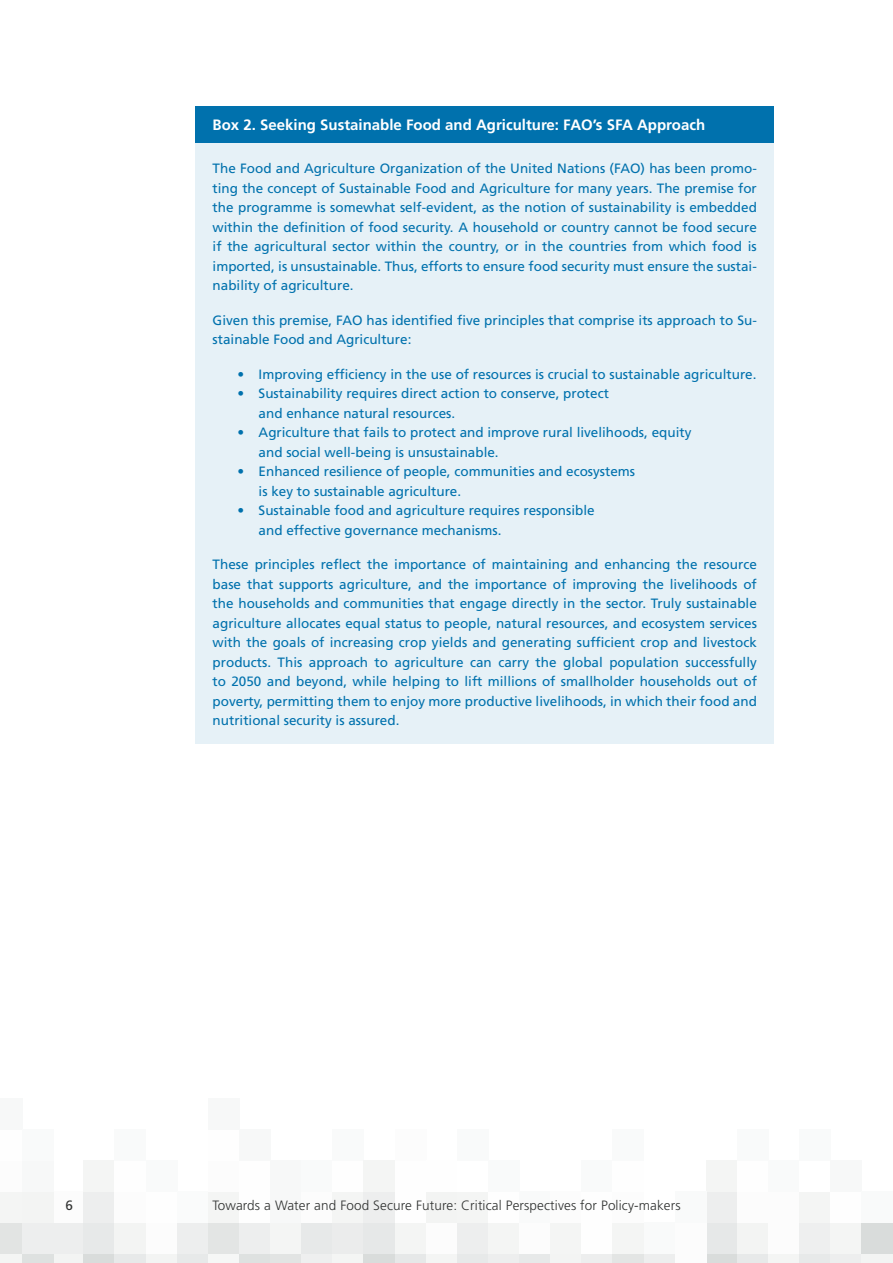
<style>
.page{position:relative;width:893px;height:1263px;background:#fff}
.page>*{position:absolute;margin:0;border:0;box-sizing:border-box;transform-origin:0 0}
.t1{font:700 15px "Frutiger LT Std";color:#fff}
.t2{font:13.5px/19.5px "Frutiger LT Std";color:#0071ad}
.t3{font:300 13.5px "Frutiger LT Std";letter-spacing:.01em;color:#303231}
.t4{font:13.5px "Frutiger LT Std";color:#303231}
</style>
<div class="page">
<div style="left:53px;top:1253px;width:31px;height:10px;background:#f3f4f3"></div>
<div style="left:53px;top:1222px;width:31px;height:31px;background:#edeeee"></div>
<div style="left:84px;top:1253px;width:31px;height:10px;background:#d9dcdb"></div>
<div style="left:84px;top:1222px;width:31px;height:31px;background:#e7e9e9"></div>
<div style="left:84px;top:1191px;width:31px;height:31px;background:#edeeee"></div>
<div style="left:84px;top:1160px;width:31px;height:31px;background:#f4f5f4"></div>
<div style="left:115px;top:1253px;width:31px;height:10px;background:#e7e9e9"></div>
<div style="left:115px;top:1222px;width:31px;height:31px;background:#f3f4f3"></div>
<div style="left:115px;top:1129px;width:31px;height:31px;background:#f9fafa"></div>
<div style="left:146px;top:1253px;width:31px;height:10px;background:#f3f4f3"></div>
<div style="left:146px;top:1160px;width:31px;height:31px;background:#f9fafa"></div>
<div style="left:706px;top:1253px;width:31px;height:10px;background:#d9dcdb"></div>
<div style="left:706px;top:1222px;width:31px;height:31px;background:#e6e8e8"></div>
<div style="left:706px;top:1191px;width:31px;height:31px;background:#edeeee"></div>
<div style="left:706px;top:1160px;width:31px;height:31px;background:#f4f5f4"></div>
<div style="left:737px;top:1253px;width:31px;height:10px;background:#e7e9e9"></div>
<div style="left:737px;top:1222px;width:31px;height:31px;background:#f3f4f3"></div>
<div style="left:737px;top:1129px;width:31px;height:31px;background:#f9fafa"></div>
<div style="left:768px;top:1253px;width:32px;height:10px;background:#f4f5f4"></div>
<div style="left:768px;top:1160px;width:32px;height:31px;background:#f9fafa"></div>
<div style="left:177px;top:1253px;width:31px;height:10px;background:#e7e9e9"></div>
<div style="left:177px;top:1222px;width:31px;height:31px;background:#edeeee"></div>
<div style="left:177px;top:1191px;width:31px;height:31px;background:#fafbfb"></div>
<div style="left:208px;top:1253px;width:31px;height:10px;background:#f6f7f6"></div>
<div style="left:208px;top:1222px;width:31px;height:31px;background:#e3e5e4"></div>
<div style="left:208px;top:1191px;width:31px;height:31px;background:#f4f5f4"></div>
<div style="left:208px;top:1098px;width:31px;height:31px;background:#f7f8f8"></div>
<div style="left:239px;top:1253px;width:31px;height:10px;background:#dee1e0"></div>
<div style="left:239px;top:1222px;width:31px;height:31px;background:#edeeee"></div>
<div style="left:239px;top:1129px;width:31px;height:31px;background:#f7f8f8"></div>
<div style="left:0;top:1253px;width:23px;height:10px;background:#f4f5f4"></div>
<div style="left:0;top:1222px;width:23px;height:31px;background:#e2e4e3"></div>
<div style="left:0;top:1191px;width:23px;height:31px;background:#f4f5f4"></div>
<div style="left:0;top:1098px;width:23px;height:31px;background:#f7f8f8"></div>
<div style="left:23px;top:1253px;width:31px;height:10px;background:#dee1e0"></div>
<div style="left:23px;top:1222px;width:31px;height:31px;background:#edeeee"></div>
<div style="left:23px;top:1191px;width:31px;height:31px;background:#f3f4f3"></div>
<div style="left:23px;top:1160px;width:31px;height:31px;background:#f7f8f8"></div>
<div style="left:23px;top:1129px;width:31px;height:31px;background:#f9fafa"></div>
<div style="left:270px;top:1253px;width:32px;height:10px;background:#e2e4e3"></div>
<div style="left:270px;top:1222px;width:32px;height:31px;background:#f4f5f4"></div>
<div style="left:270px;top:1191px;width:32px;height:31px;background:#f7f8f8"></div>
<div style="left:270px;top:1160px;width:32px;height:31px;background:#f7f8f8"></div>
<div style="left:302px;top:1253px;width:31px;height:10px;background:#eeefef"></div>
<div style="left:302px;top:1222px;width:31px;height:31px;background:#e7e9e9"></div>
<div style="left:302px;top:1160px;width:31px;height:31px;background:#f9fafa"></div>
<div style="left:333px;top:1253px;width:31px;height:10px;background:#f4f5f4"></div>
<div style="left:333px;top:1222px;width:31px;height:31px;background:#ebecec"></div>
<div style="left:333px;top:1191px;width:31px;height:31px;background:#f4f5f4"></div>
<div style="left:333px;top:1129px;width:31px;height:31px;background:#f9fafa"></div>
<div style="left:364px;top:1253px;width:31px;height:10px;background:#d9dcdb"></div>
<div style="left:364px;top:1222px;width:31px;height:31px;background:#e6e8e8"></div>
<div style="left:364px;top:1191px;width:31px;height:31px;background:#edeeee"></div>
<div style="left:364px;top:1160px;width:31px;height:31px;background:#f4f5f4"></div>
<div style="left:395px;top:1253px;width:31px;height:10px;background:#e6e8e8"></div>
<div style="left:395px;top:1222px;width:31px;height:31px;background:#f4f5f4"></div>
<div style="left:426px;top:1253px;width:31px;height:10px;background:#f4f5f4"></div>
<div style="left:426px;top:1191px;width:31px;height:31px;background:#f3f4f3"></div>
<div style="left:457px;top:1253px;width:31px;height:10px;background:#e7e9e9"></div>
<div style="left:457px;top:1222px;width:31px;height:31px;background:#edeeee"></div>
<div style="left:457px;top:1191px;width:31px;height:31px;background:#f4f5f4"></div>
<div style="left:457px;top:1129px;width:31px;height:31px;background:#f9fafa"></div>
<div style="left:488px;top:1253px;width:31px;height:10px;background:#edeeee"></div>
<div style="left:488px;top:1222px;width:31px;height:31px;background:#f4f5f4"></div>
<div style="left:488px;top:1160px;width:31px;height:31px;background:#f9fafa"></div>
<div style="left:519px;top:1253px;width:32px;height:10px;background:#e7e9e9"></div>
<div style="left:519px;top:1191px;width:32px;height:31px;background:#f9fafa"></div>
<div style="left:800px;top:1253px;width:31px;height:10px;background:#e7e9e9"></div>
<div style="left:800px;top:1222px;width:31px;height:31px;background:#eeefef"></div>
<div style="left:800px;top:1191px;width:31px;height:31px;background:#f4f5f4"></div>
<div style="left:800px;top:1129px;width:31px;height:31px;background:#f9fafa"></div>
<div style="left:831px;top:1253px;width:31px;height:10px;background:#edeeee"></div>
<div style="left:831px;top:1222px;width:31px;height:31px;background:#f4f5f4"></div>
<div style="left:831px;top:1160px;width:31px;height:31px;background:#f7f8f8"></div>
<div style="left:862px;top:1253px;width:31px;height:10px;background:#f3f4f3"></div>
<div style="left:862px;top:1222px;width:31px;height:31px;background:#d9dcdb"></div>
<div style="left:862px;top:1191px;width:31px;height:31px;background:#f9fafa"></div>
<div style="left:551px;top:1253px;width:31px;height:10px;background:#f3f4f3"></div>
<div style="left:551px;top:1222px;width:31px;height:31px;background:#f4f5f4"></div>
<div style="left:582px;top:1253px;width:31px;height:10px;background:#edeeee"></div>
<div style="left:582px;top:1160px;width:31px;height:31px;background:#f9fafa"></div>
<div style="left:613px;top:1253px;width:31px;height:10px;background:#e3e5e4"></div>
<div style="left:613px;top:1222px;width:31px;height:31px;background:#f4f5f4"></div>
<div style="left:613px;top:1129px;width:31px;height:31px;background:#f9fafa"></div>
<div style="left:644px;top:1253px;width:31px;height:10px;background:#edeeee"></div>
<div style="left:644px;top:1222px;width:31px;height:31px;background:#f9fafa"></div>
<div style="left:675px;top:1191px;width:31px;height:31px;background:#f9fafa"></div>
<hr style="left:892px;top:1222px;width:1px;height:31px;background:#edeeee">
<div style="left:196px;top:106px;width:578px;height:38px;background:#0071ad"></div>
<div style="left:196px;top:144px;width:578px;height:600px;background:#e6f1f7"></div>
<p class="t1" style="left:213px;top:116px;width:494px">Box 2. Seeking Sustainable Food and Agriculture: FAO’s SFA Approach</p>
<p class="t2" style="left:213px;top:159px;width:546px;text-align:justify">The Food and Agriculture Organization of the United Nations (FAO) has been promo&shy;ting the concept of Sustainable Food and Agriculture for many years. The premise for the programme is somewhat self-evident, as the notion of sustainability is embedded within the definition of food security. A household or country cannot be food secure if the agricultural sector within the country, or in the countries from which food is imported, is unsustainable. Thus, efforts to ensure food security must ensure the sustai&shy;nability of agriculture.</p>
<p class="t2" style="left:213px;top:310px;width:546px">Given this premise, FAO has identified five principles that comprise its approach to Su&shy;stainable Food and Agriculture:</p>
<p class="t2" style="left:238px;top:364px;width:520px">• Improving efficiency in the use of resources is crucial to sustainable agriculture.</p>
<p class="t2" style="left:259px;top:384px;width:352px;text-indent:-21px">• Sustainability requires direct action to conserve, protect and enhance natural resources.</p>
<p class="t2" style="left:259px;top:423px;width:434px;text-indent:-21px">• Agriculture that fails to protect and improve rural livelihoods, equity and social well-being is unsustainable.</p>
<p class="t2" style="left:259px;top:462px;width:378px;text-indent:-21px">• Enhanced resilience of people, communities and ecosystems is key to sustainable agriculture.</p>
<p class="t2" style="left:259px;top:501px;width:338px;text-indent:-21px">• Sustainable food and agriculture requires responsible and effective governance mechanisms.</p>
<p class="t2" style="left:213px;top:555px;width:546px;text-align:justify">These principles reflect the importance of maintaining and enhancing the resource base that supports agriculture, and the importance of improving the livelihoods of the households and communities that engage directly in the sector. Truly sustainable agriculture allocates equal status to people, natural resources, and ecosystem services with the goals of increasing crop yields and generating sufficient crop and livestock products. This approach to agriculture can carry the global population successfully to 2050 and beyond, while helping to lift millions of smallholder households out of poverty, permitting them to enjoy more productive livelihoods, in which their food and nutritional security is assured.</p>
<p class="t4" style="left:65px;top:1198px;width:9px">6</p>
<p class="t3" style="left:212px;top:1198px;width:470px">Towards a Water and Food Secure Future: Critical Perspectives for Policy-makers</p>
</div>
